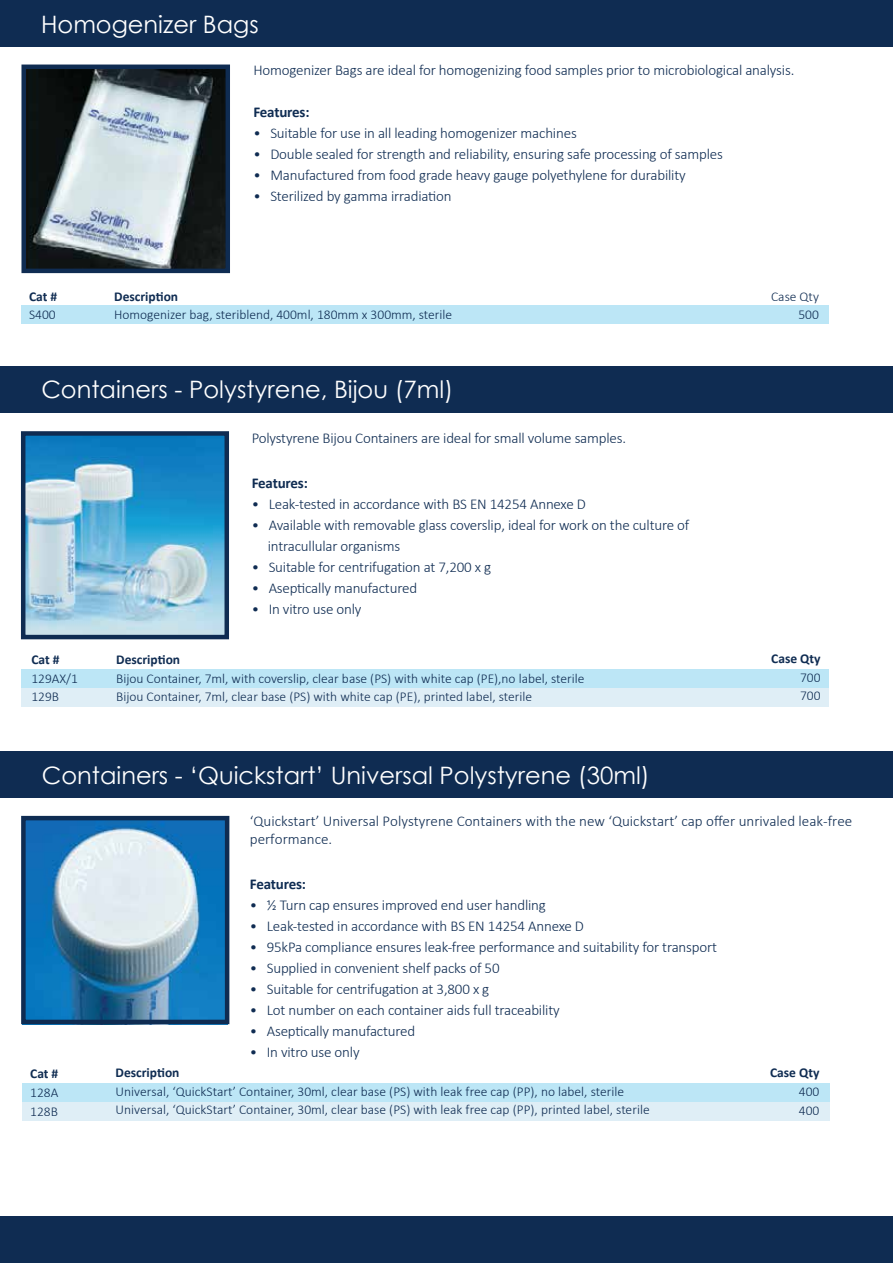
<style>
.page{position:relative;width:893px;height:1263px;background:#fff}
.page>*{position:absolute;margin:0;border:0;box-sizing:border-box;transform-origin:0 0}
.t1{font:24px "Century Gothic";color:#fff}
.t2{font:300 15px/18px "Calibri";letter-spacing:-.01em;color:#0f2c52}
.t3{font:700 15px "Calibri";letter-spacing:-.01em;color:#0f2c52}
.t4{font:300 13.5px/18.8px "Calibri";color:#0f2c52}
.t5{font:700 13.5px "Calibri";color:#0f2c52}
</style>
<div class="page">
<div style="left:0;top:1216px;width:892px;height:47px;background:#0f2c52"></div>
<div style="left:0;top:751px;width:893px;height:47px;background:#0f2c52"></div>
<div style="left:22px;top:1102px;width:807px;height:19px;background:#dfeef6"></div>
<div style="left:22px;top:1083px;width:807px;height:19px;background:#bce6f6"></div>
<img style="left:26px;top:821px;width:198px;height:198px">
<div style="left:21px;top:816px;width:208px;height:208px;border:4px solid #0f2c52"></div>
<div style="left:0;top:366px;width:893px;height:47px;background:#0f2c52"></div>
<div style="left:21px;top:688px;width:808px;height:18px;background:#dfeef6"></div>
<div style="left:21px;top:669px;width:808px;height:19px;background:#bce6f6"></div>
<img style="left:26px;top:436px;width:198px;height:198px">
<div style="left:21px;top:431px;width:208px;height:208px;border:4px solid #0f2c52"></div>
<div style="left:21px;top:305px;width:808px;height:19px;background:#bce6f6"></div>
<div style="left:0;top:0;width:893px;height:46px;background:#0f2c52"></div>
<img style="left:26px;top:70px;width:199px;height:198px">
<div style="left:21px;top:65px;width:209px;height:208px;border:4px solid #0f2c52"></div>
<h1 class="t1" style="left:41px;top:7px;width:219px">Homogenizer Bags</h1>
<p class="t2" style="left:253px;top:61px;width:542px">Homogenizer Bags are ideal for homogenizing food samples prior to microbiological analysis.</p>
<p class="t3" style="left:253px;top:103px;width:58px">Features:</p>
<p class="t2" style="left:253px;top:124px;width:325px">• Suitable for use in all leading homogenizer machines</p>
<p class="t2" style="left:253px;top:145px;width:471px">• Double sealed for strength and reliability, ensuring safe processing of samples</p>
<p class="t2" style="left:253px;top:166px;width:434px">• Manufactured from food grade heavy gauge polyethylene for durability</p>
<p class="t2" style="left:253px;top:187px;width:200px">• Sterilized by gamma irradiation</p>
<p class="t5" style="left:29px;top:287px;width:30px">Cat #</p>
<p class="t4" style="left:29px;top:305px;width:28px">S400</p>
<p class="t5" style="left:114px;top:287px;width:66px">Description</p>
<p class="t4" style="left:114px;top:305px;width:339px">Homogenizer bag, steriblend, 400ml, 180mm x 300mm, sterile</p>
<h1 class="t1" style="left:41px;top:373px;width:413px">Containers - Polystyrene, Bijou (7ml)</h1>
<p class="t5" style="left:31px;top:651px;width:30px">Cat #</p>
<p class="t4" style="left:31px;top:668px;width:48px">129AX/1<br>129B</p>
<p class="t2" style="left:252px;top:428px;width:376px">Polystyrene Bijou Containers are ideal for small volume samples.</p>
<p class="t3" style="left:252px;top:473px;width:58px">Features:</p>
<p class="t2" style="left:252px;top:494px;width:336px">• Leak-tested in accordance with BS EN 14254 Annexe D</p>
<p class="t2" style="left:268px;top:514px;width:423px;line-height:21px;text-indent:-16px">• Available with removable glass coverslip, ideal for work on the culture of intracullular organisms</p>
<p class="t2" style="left:252px;top:557px;width:241px">• Suitable for centrifugation at 7,200 x g</p>
<p class="t2" style="left:252px;top:578px;width:167px">• Aseptically manufactured</p>
<p class="t2" style="left:252px;top:599px;width:111px">• In vitro use only</p>
<p class="t5" style="left:116px;top:651px;width:66px">Description</p>
<p class="t4" style="left:116px;top:668px;width:470px">Bijou Container, 7ml, with coverslip, clear base (PS) with white cap (PE),no label, sterile<br>Bijou Container, 7ml, clear base (PS) with white cap (PE), printed label, sterile</p>
<h1 class="t1" style="left:42px;top:759px;width:609px">Containers - ‘Quickstart’ Universal Polystyrene (30ml)</h1>
<p class="t4" style="left:771px;top:287px;width:49px;text-align:right">Case Qty<br>500</p>
<p class="t5" style="left:771px;top:650px;width:51px">Case Qty</p>
<p class="t4" style="left:800px;top:667px;width:22px">700<br>700</p>
<p class="t5" style="left:30px;top:1065px;width:30px">Cat #</p>
<p class="t4" style="left:30px;top:1083px;width:30px">128A<br>128B</p>
<p class="t2" style="left:250px;top:811px;width:604px">‘Quickstart’ Universal Polystyrene Containers with the new ‘Quickstart’ cap offer unrivaled leak-free performance.</p>
<p class="t3" style="left:250px;top:874px;width:58px">Features:</p>
<p class="t2" style="left:250px;top:895px;width:298px">• ½ Turn cap ensures improved end user handling</p>
<p class="t2" style="left:250px;top:916px;width:336px">• Leak-tested in accordance with BS EN 14254 Annexe D</p>
<p class="t2" style="left:250px;top:937px;width:469px">• 95kPa compliance ensures leak-free performance and suitability for transport</p>
<p class="t2" style="left:250px;top:958px;width:251px">• Supplied in convenient shelf packs of 50</p>
<p class="t2" style="left:250px;top:979px;width:241px">• Suitable for centrifugation at 3,800 x g</p>
<p class="t2" style="left:250px;top:1000px;width:311px">• Lot number on each container aids full traceability</p>
<p class="t2" style="left:250px;top:1021px;width:167px">• Aseptically manufactured</p>
<p class="t2" style="left:250px;top:1042px;width:111px">• In vitro use only</p>
<p class="t5" style="left:116px;top:1064px;width:66px">Description</p>
<p class="t4" style="left:116px;top:1082px;width:536px">Universal, ‘QuickStart’ Container, 30ml, clear base (PS) with leak free cap (PP), no label, sterile<br>Universal, ‘QuickStart’ Container, 30ml, clear base (PS) with leak free cap (PP), printed label, sterile</p>
<p class="t5" style="left:770px;top:1064px;width:51px">Case Qty</p>
<p class="t4" style="left:799px;top:1082px;width:22px">400<br>400</p>
</div>
